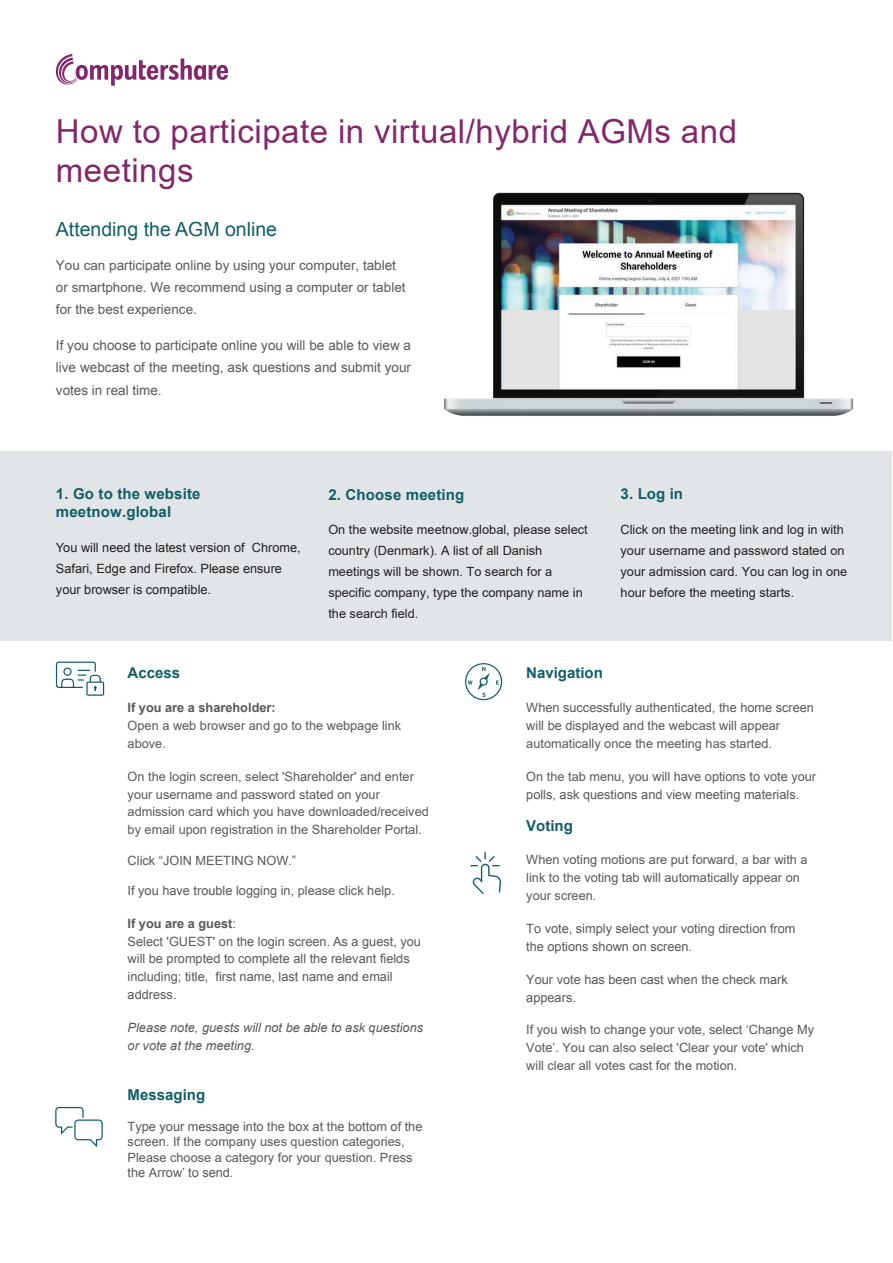
<style>
.page{position:relative;width:893px;height:1263px;background:#fff}
.page>*{position:absolute;margin:0;border:0;box-sizing:border-box;transform-origin:0 0}
.t1{font:33px/39.6px "Arial";letter-spacing:.015em;color:#83276b}
.t2{font:19.5px "Arial";color:#115d67}
.t3{font:700 15px/18px "Arial";letter-spacing:.01em;color:#115d67}
.t4{font:700 15px "Arial";color:#115d67}
.t5{font:13.5px/22.4px "Arial";color:#57585a}
.t6{font:13.5px/22.4px "Arial";color:#57585a;text-align:justify}
.t7{font:12.75px/17.9px "Arial";color:#57585a}
.t8{font:12.75px/21px "Arial";color:#231f20}
.t9{font:12.75px/21px "Arial";color:#231f20}
.t10{font:italic 12.75px/17.9px "Arial";color:#57585a}
.t11{font:700 12.75px "Arial";color:#57585a}
.s1{font-style:inherit}
.s2{font-weight:700}
.s3{font-size:12px}
</style>
<div class="page">
<div style="left:1px;top:451px;width:891px;height:190px;background:#e1e5e7"></div>
<svg style="left:55px;top:54px;width:173px;height:32px"></svg>
<svg style="left:470px;top:852px;width:31px;height:42px"></svg>
<svg style="left:465px;top:663px;width:37px;height:37px"></svg>
<svg style="left:55px;top:1107px;width:48px;height:40px"></svg>
<svg style="left:56px;top:662px;width:48px;height:34px"></svg>
<img style="left:444px;top:192px;width:409px;height:224px">
<h1 class="t1" style="left:56px;top:111px;width:683px"><span class="s1">H</span>ow to participate in virtual/hybrid AGMs and meetings</h1>
<h2 class="t2" style="left:56px;top:217px;width:223px">Attending the AGM online</h2>
<p class="t5" style="left:56px;top:254px;width:351px">You can p<span class="s1">articipate online</span> by <span class="s1">using your</span> computer, <span class="s1">tablet or</span> smartphone<span class="s1">.</span> We recommend using a computer or tablet for the best experience.</p>
<p class="t6" style="left:56px;top:334px;width:357px">If you choose to participate online you will be able to view a live webcast of the meeting, ask questions and submit your votes in real time.</p>
<p class="t3" style="left:56px;top:485px;width:146px">1. Go to the website meetnow.global</p>
<p class="t9" style="left:56px;top:537px;width:246px">You will need the latest version of Chrome,<br>Safari, Edge and Firefox. Please ensure your browser is compatible.</p>
<p class="t3" style="left:328px;top:486px;width:137px">2. Choose meeting</p>
<p class="t8" style="left:328px;top:519px;width:261px">On the website meetnow.global, please select country (Denmark). A list of all Danish meetings will be shown. To search for a specific company, <span class="s1">type</span> the company name in the search field<span class="s1">.</span></p>
<p class="t3" style="left:621px;top:485px;width:64px">3. Log in</p>
<p class="t8" style="left:621px;top:519px;width:228px">Click on the meeting link and log in with your username and password stated on your admission card. <span class="s1">You</span> can log in <span class="s1">one hour before the meeting starts.</span></p>
<p class="t4" style="left:128px;top:663px;width:54px">Access</p>
<p class="t11" style="left:128px;top:699px;width:150px">If you are a shareholder:</p>
<p class="t7" style="left:128px;top:716px;width:275px">Open a web browser and go to the webpage link above.</p>
<p class="t7" style="left:128px;top:767px;width:303px">On the login screen, select 'Shareholder' and enter your username and password stated on your admission card which you have downloaded/received by email upon registration in the Shareholder Portal.</p>
<p class="t7" style="left:128px;top:851px;width:170px">Click “JOIN MEETING NOW.”</p>
<p class="t7" style="left:128px;top:882px;width:269px">If you have trouble logging in, please click help.</p>
<p class="t7" style="left:128px;top:914px;width:295px"><span class="s2">If you are a guest</span>:<br>Select 'GUEST' on the login screen. As a guest, you will be prompted to complete all the relevant fields including; title, first name, last name and email address.</p>
<p class="t10" style="left:128px;top:1019px;width:297px">Please note, guests will not be able to ask questions or vote at the meeting.</p>
<p class="t4" style="left:128px;top:1085px;width:79px">Messaging</p>
<p class="t7" style="left:128px;top:1119px;width:296px;line-height:15.3px">Type your message into the box at the bottom of the screen. If the company uses question categories, Please choose a category for your question. Press the Arrow’ to send<span class="s3">.</span></p>
<p class="t4" style="left:526px;top:663px;width:78px">Navigation</p>
<p class="t7" style="left:526px;top:699px;width:289px">When successfully authenticated, the home screen will be displayed and the webcast will appear automatically once the meeting has started.</p>
<p class="t7" style="left:526px;top:767px;width:291px">On the tab menu, you will have options to vote your polls, ask questions and view meeting materials.</p>
<p class="t4" style="left:526px;top:815px;width:48px">Voting</p>
<p class="t7" style="left:526px;top:851px;width:283px">When voting motions are put forward, a bar with a link to the voting tab will automatically appear on your screen.</p>
<p class="t7" style="left:526px;top:920px;width:271px">To vote, simply select your voting direction from the options shown on screen.</p>
<p class="t7" style="left:526px;top:970px;width:263px">Your vote has been cast when the check mark appears.</p>
<p class="t7" style="left:526px;top:1021px;width:289px">If you wish to change your vote, select ‘Change My<br>Vote’. You can also select 'Clear your vote' which will clear all votes cast for the motion.</p>
</div>
